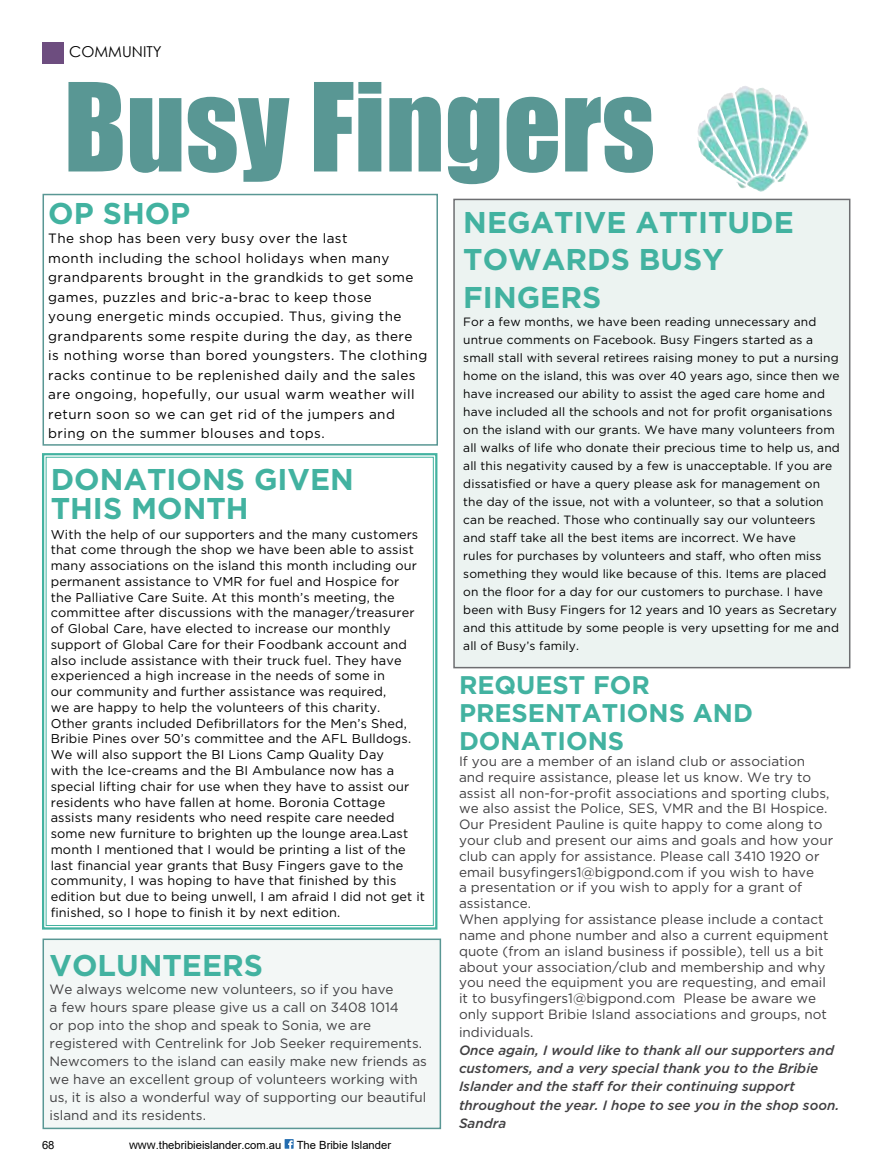
<style>
.page{position:relative;width:893px;height:1170px;background:#fff}
.page>*{position:absolute;margin:0;border:0;box-sizing:border-box;transform-origin:0 0}
.t1{font:113.1px "Impact";color:#599794}
.t2{font:700 30px/37.5px "Gotham";color:#42b2a0}
.t3{font:700 25.5px/27.8px "Gotham";color:#42b2a0}
.t4{font:15px "Century Gothic";color:#000}
.t5{font:13.5px/15.8px "Gotham";color:#414042}
.t6{font:13.5px/19.5px "Gotham";letter-spacing:.03em;color:#000}
.t7{font:italic 500 13.5px/18.1px "Gotham";color:#414042}
.t8{font:12.75px/15.8px "Gotham";letter-spacing:.01em;color:#000}
.t9{font:12px/18px "Gotham";letter-spacing:.01em;color:#000}
.t10{font:11.25px "Arial";color:#000}
</style>
<div class="page">
<svg style="left:285px;top:1139px;width:9px;height:9px"></svg>
<div style="left:42px;top:42px;width:21px;height:22px;background:#6d4d7f"></div>
<div style="left:43px;top:938px;width:398px;height:190px;background:#f3f7f6;border:2px solid #599794"></div>
<div style="left:43px;top:194px;width:395px;height:251px;border:2px solid #599794"></div>
<div style="left:454px;top:199px;width:396px;height:468px;background:#ecf3f1"></div>
<div style="left:453px;top:199px;width:397px;height:469px;border:2px solid #6d6e71"></div>
<svg style="left:42px;top:453px;width:396px;height:477px"></svg>
<img style="left:697px;top:86px;width:110px;height:106px">
<p class="t4" style="left:69px;top:41px;width:94px">COMMUNITY</p>
<h1 class="t1" style="left:64px;top:39px;width:593px">Busy Fingers</h1>
<h2 class="t2" style="left:48px;top:194px;width:144px">OP SHOP</h2>
<p class="t6" style="left:48px;top:228px;width:381px">The shop has been very busy over the last<br>month including the school holidays when many grandparents brought in the grandkids to get some games, puzzles and bric-a-brac to keep those<br>young energetic minds occupied. Thus, giving the grandparents some respite during the day, as there<br>is nothing worse than bored youngsters. The clothing racks continue to be replenished daily and the sales are ongoing, hopefully, our usual warm weather will return soon so we can get rid of the jumpers and bring on the summer blouses and tops.</p>
<h2 class="t2" style="left:463px;top:203px;width:332px">NEGATIVE ATTITUDE<br>TOWARDS BUSY<br>FINGERS</h2>
<p class="t9" style="left:463px;top:312px;width:378px">For a few months, we have been reading unnecessary and untrue comments on Facebook. Busy Fingers started as a small stall with several retirees raising money to put a nursing home on the island, this was over 40 years ago, since then we have increased our ability to assist the aged care home and have included all the schools and not for profit organisations on the island with our grants. We have many volunteers from all walks of life who donate their precious time to help us, and all this negativity caused by a few is unacceptable. If you are dissatisfied or have a query please ask for management on the day of the issue, not with a volunteer, so that a solution can be reached. Those who continually say our volunteers and staff take all the best items are incorrect. We have<br>rules for purchases by volunteers and staff, who often miss something they would like because of this. Items are placed on the floor for a day for our customers to purchase. I have been with Busy Fingers for 12 years and 10 years as Secretary and this attitude by some people is very upsetting for me and all of Busy’s family.</p>
<h2 class="t2" style="left:51px;top:465px;width:305px;line-height:28.5px">DONATIONS GIVEN<br>THIS MONTH</h2>
<p class="t8" style="left:51px;top:526px;width:376px">With the help of our supporters and the many customers that come through the shop we have been able to assist many associations on the island this month including our permanent assistance to VMR for fuel and Hospice for<br>the Palliative Care Suite. At this month’s meeting, the committee after discussions with the manager/treasurer of Global Care, have elected to increase our monthly support of Global Care for their Foodbank account and also include assistance with their truck fuel. They have experienced a high increase in the needs of some in<br>our community and further assistance was required,<br>we are happy to help the volunteers of this charity.<br>Other grants included Defibrillators for the Men’s Shed, Bribie Pines over 50’s committee and the AFL Bulldogs.<br>We will also support the BI Lions Camp Quality Day<br>with the Ice-creams and the BI Ambulance now has a special lifting chair for use when they have to assist our residents who have fallen at home. Boronia Cottage assists many residents who need respite care needed some new furniture to brighten up the lounge area.Last month I mentioned that I would be printing a list of the last financial year grants that Busy Fingers gave to the community, I was hoping to have that finished by this edition but due to being unwell, I am afraid I did not get it finished, so I hope to finish it by next edition.</p>
<h3 class="t3" style="left:459px;top:671px;width:295px">REQUEST FOR<br>PRESENTATIONS AND<br>DONATIONS</h3>
<p class="t5" style="left:459px;top:752px;width:376px">If you are a member of an island club or association and require assistance, please let us know. We try to assist all non-for-profit associations and sporting clubs, we also assist the Police, SES, VMR and the BI Hospice.<br>Our President Pauline is quite happy to come along to your club and present our aims and goals and how your club can apply for assistance. Please call 3410 1920 or email busyfingers1@bigpond.com if you wish to have<br>a presentation or if you wish to apply for a grant of assistance.<br>When applying for assistance please include a contact name and phone number and also a current equipment quote (from an island business if possible), tell us a bit about your association/club and membership and why you need the equipment you are requesting, and email it to busyfingers1@bigpond.com Please be aware we only support Bribie Island associations and groups, not</p>
<p class="t5" style="left:459px;top:1024px;width:76px">individuals.</p>
<p class="t7" style="left:459px;top:1041px;width:382px">Once again, I would like to thank all our supporters and customers, and a very special thank you to the Bribie Islander and the staff for their continuing support throughout the year. I hope to see you in the shop soon.<br>Sandra</p>
<h2 class="t2" style="left:50px;top:946px;width:215px">VOLUNTEERS</h2>
<p class="t5" style="left:50px;top:979px;width:379px;line-height:18px">We always welcome new volunteers, so if you have<br>a few hours spare please give us a call on 3408 1014<br>or pop into the shop and speak to Sonia, we are registered with Centrelink for Job Seeker requirements.<br>Newcomers to the island can easily make new friends as we have an excellent group of volunteers working with us, it is also a wonderful way of supporting our beautiful island and its residents.</p>
<p class="t10" style="left:42px;top:1136px;width:14px">68</p>
<p class="t10" style="left:129px;top:1136px;width:154px">www.thebribieislander.com.au</p>
<p class="t10" style="left:297px;top:1136px;width:96px">The Bribie Islander</p>
</div>
